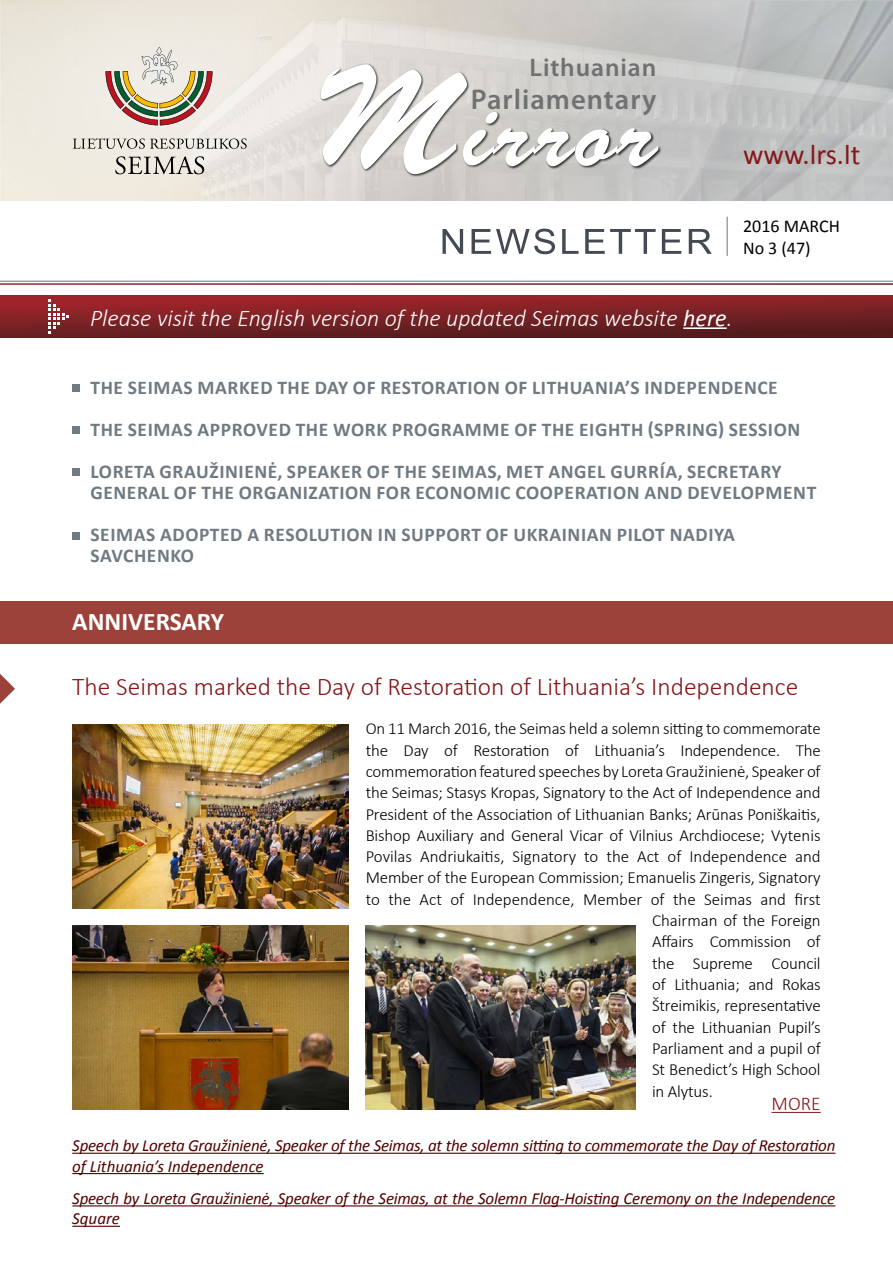
<style>
.page{position:relative;width:893px;height:1263px;background:#fff}
.page>*{position:absolute;margin:0;border:0;box-sizing:border-box;transform-origin:0 0}
.t1{font:94.5px "Brush Script LT";letter-spacing:.04em;color:#fff;scale:1.11 1}
.t2{font:48.45px "Utsaah";letter-spacing:.05em;color:#434a54;scale:1.05 1}
.t3{font:600 28.5px "Myriad Pro";letter-spacing:.035em;color:#707172}
.t4{font:28.5px "Calibri";color:#85171b}
.t5{font:300 25.5px "Calibri";color:#851519}
.t6{font:700 25.5px "Calibri";color:#fff}
.t7{font:600 25.5px "Myriad Pro";letter-spacing:.035em;color:#707172}
.t8{font:italic 300 24px "Calibri";color:#fff}
.t9{font:700 19.5px/42px "Calibri";letter-spacing:.03em;color:#707a81}
.t10{font:300 19.5px "Calibri";color:#851519}
.t11{font:18px/21.6px "Calibri";color:#000}
.t12{font:300 16.95px "Calibri";letter-spacing:-.01em;color:#000}
.t13{font:italic 16.95px/20.4px "Calibri";letter-spacing:-.015em;color:#540000}
.t14{font:300 16.8px "Calibri";letter-spacing:-.01em;color:#000}
.s1{font-size:143.1px}
.s2{font-weight:400}
</style>
<div class="page">
<svg style="left:0;top:295px;width:893px;height:43px;background:#7a2024"></svg>
<img style="left:0;top:0;width:893px;height:200px">
<hr style="left:683px;top:327px;width:44px;height:2px;background:#fff">
<svg style="left:73px;top:138px;width:174px;height:11px;background:#bab7b1"></svg>
<svg style="left:115px;top:156px;width:89px;height:18px;background:#b1aea6"></svg>
<svg style="left:106px;top:47px;width:106px;height:78px;background:#cbbdad"></svg>
<hr style="left:0;top:281px;width:893px;height:1px;background:#637580">
<div style="left:320px;top:64px;width:342px;height:113px;background:#000;opacity:.75"></div>
<hr style="left:727px;top:217px;width:1px;height:39px;background:#637580">
<svg style="left:48px;top:299px;width:21px;height:34px"></svg>
<div style="left:0;top:601px;width:893px;height:43px;background:#9c423b"></div>
<div style="left:73px;top:384px;width:7px;height:8px;background:#707a81"></div>
<div style="left:73px;top:426px;width:7px;height:8px;background:#707a81"></div>
<div style="left:73px;top:469px;width:7px;height:7px;background:#707a81"></div>
<div style="left:73px;top:532px;width:7px;height:7px;background:#707a81"></div>
<hr style="left:771px;top:1112px;width:50px;height:1px;background:#851519">
<svg style="left:0;top:674px;width:15px;height:30px"></svg>
<img style="left:72px;top:724px;width:277px;height:184px">
<img style="left:72px;top:925px;width:277px;height:185px">
<img style="left:366px;top:925px;width:269px;height:185px">
<hr style="left:72px;top:1153px;width:763px;height:1px;background:#540000">
<hr style="left:72px;top:1173px;width:192px;height:1px;background:#540000">
<hr style="left:72px;top:1205px;width:763px;height:1px;background:#540000">
<hr style="left:72px;top:1226px;width:48px;height:1px;background:#540000">
<h3 class="t7" style="left:530px;top:51px;width:128px">Lithuanian</h3>
<h1 class="t1" style="left:311px;top:78px;width:313px"><span class="s1">M</span>irror</h1>
<h3 class="t3" style="left:471px;top:81px;width:187px">Parliamentary</h3>
<h2 class="t2" style="left:440px;top:218px;width:261px">NEWSLETTER</h2>
<h3 class="t4" style="left:743px;top:136px;width:119px">www.lrs.lt</h3>
<p class="t11" style="left:743px;top:216px;width:98px">2016 MARCH<br>No 3 (47)</p>
<h3 class="t8" style="left:90px;top:303px;width:644px">Please visit the English version of the updated Seimas website <span class="s2">here</span>.</h3>
<p class="t9" style="left:90px;top:367px;width:711px">THE SEIMAS MARKED THE DAY OF RESTORATION OF LITHUANIA’S INDEPENDENCE<br>THE SEIMAS APPROVED THE WORK PROGRAMME OF THE EIGHTH (SPRING) SESSION<br>LORETA GRAUŽINIENĖ, SPEAKER OF THE SEIMAS, MET ANGEL GURRÍA, SECRETARY</p>
<p class="t9" style="left:90px;top:472px;width:727px">GENERAL OF THE ORGANIZATION FOR ECONOMIC COOPERATION AND DEVELOPMENT<br>SEIMAS ADOPTED A RESOLUTION IN SUPPORT OF UKRAINIAN PILOT NADIYA</p>
<p class="t9" style="left:90px;top:535px;width:105px">SAVCHENKO</p>
<h3 class="t6" style="left:72px;top:605px;width:153px">ANNIVERSARY</h3>
<h3 class="t5" style="left:72px;top:671px;width:727px">The Seimas marked the Day of Restoration of Lithuania’s Independence</h3>
<p class="t14" style="left:366px;top:718px;width:456px">On 11 March 2016, the Seimas held a solemn sitting to commemorate</p>
<p class="t12" style="left:366px;top:739px;width:456px">the Day of Restoration of Lithuania’s Independence. The</p>
<p class="t12" style="left:366px;top:761px;width:456px">commemoration featured speeches by Loreta Graužinienė, Speaker of</p>
<p class="t12" style="left:366px;top:782px;width:457px">the Seimas; Stasys Kropas, Signatory to the Act of Independence and</p>
<p class="t12" style="left:366px;top:803px;width:457px">President of the Association of Lithuanian Banks; Arūnas Poniškaitis,</p>
<p class="t12" style="left:366px;top:825px;width:456px">Bishop Auxiliary and General Vicar of Vilnius Archdiocese; Vytenis</p>
<p class="t12" style="left:366px;top:846px;width:457px">Povilas Andriukaitis, Signatory to the Act of Independence and</p>
<p class="t12" style="left:366px;top:867px;width:457px">Member of the European Commission; Emanuelis Zingeris, Signatory</p>
<p class="t12" style="left:366px;top:888px;width:456px">to the Act of Independence, Member of the Seimas and first</p>
<p class="t12" style="left:652px;top:910px;width:170px">Chairman of the Foreign</p>
<p class="t12" style="left:652px;top:931px;width:170px">Affairs Commission of</p>
<p class="t12" style="left:652px;top:952px;width:170px">the Supreme Council</p>
<p class="t12" style="left:652px;top:974px;width:170px">of Lithuania; and Rokas</p>
<p class="t12" style="left:652px;top:995px;width:170px">Štreimikis, representative</p>
<p class="t12" style="left:652px;top:1016px;width:170px">of the Lithuanian Pupil’s</p>
<p class="t12" style="left:652px;top:1038px;width:170px">Parliament and a pupil of</p>
<p class="t12" style="left:652px;top:1059px;width:170px">St Benedict’s High School</p>
<p class="t12" style="left:652px;top:1080px;width:62px">in Alytus.</p>
<p class="t10" style="left:771px;top:1091px;width:51px">MORE</p>
<p class="t13" style="left:72px;top:1135px;width:765px">Speech by Loreta Graužinienė, Speaker of the Seimas, at the solemn sitting to commemorate the Day of Restoration of Lithuania’s Independence</p>
<p class="t13" style="left:72px;top:1187px;width:765px">Speech by Loreta Graužinienė, Speaker of the Seimas, at the Solemn Flag-Hoisting Ceremony on the Independence<br>Square</p>
</div>
